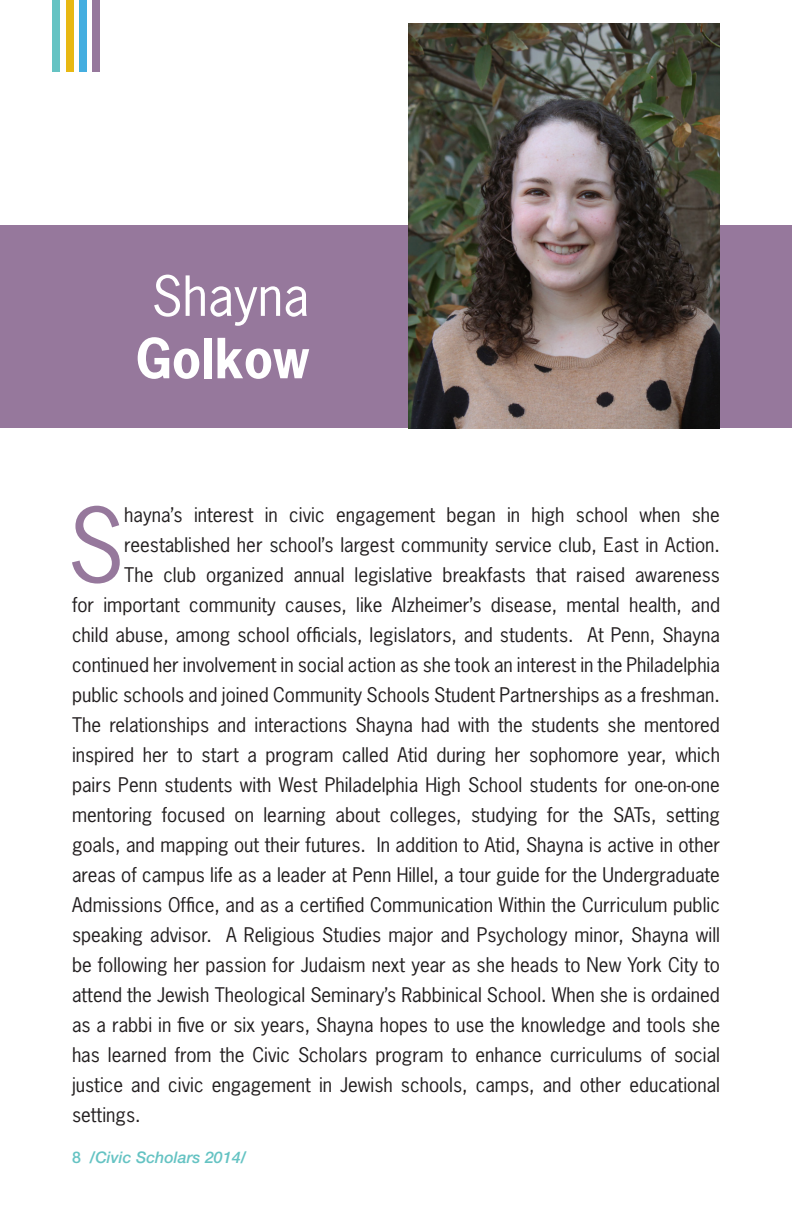
<style>
.page{position:relative;width:792px;height:1224px;background:#fff}
.page>*{position:absolute;margin:0;border:0;box-sizing:border-box;transform-origin:0 0}
.t1{font:96.2px "News Gothic Std";color:#96789c}
.t2{font:52px "News Gothic Std";color:#fff}
.t3{font:700 52px "News Gothic Std";color:#fff}
.t4{font:19px "News Gothic Std";color:#231f20}
.t5{font:italic 500 16px "Helvetica Neue LT Std";color:#65c3c3}
.s1{font-style:normal}
</style>
<div class="page">
<div style="left:0;top:226px;width:792px;height:202px;background:#96789c"></div>
<div style="left:53px;top:0;width:7px;height:72px;background:#65c3c3"></div>
<div style="left:66px;top:0;width:7px;height:72px;background:#e8b813"></div>
<div style="left:79px;top:0;width:8px;height:72px;background:#44aee0"></div>
<div style="left:93px;top:0;width:7px;height:72px;background:#96789c"></div>
<img style="left:408px;top:23px;width:312px;height:405px">
<p class="t2" style="left:152px;top:263px;width:159px">Shayna</p>
<p class="t3" style="left:136px;top:324px;width:175px">Golkow</p>
<p class="t1" style="left:67px;top:484px;width:58px">S</p>
<p class="t4" style="left:124px;top:503px;width:597px">hayna’s interest in civic engagement began in high school when she</p>
<p class="t4" style="left:124px;top:533px;width:597px">reestablished her school’s largest community service club, East in Action.</p>
<p class="t4" style="left:124px;top:563px;width:597px">The club organized annual legislative breakfasts that raised awareness</p>
<p class="t4" style="left:72px;top:593px;width:650px">for important community causes, like Alzheimer’s disease, mental health, and</p>
<p class="t4" style="left:72px;top:623px;width:649px">child abuse, among school officials, legislators, and students. At Penn, Shayna</p>
<p class="t4" style="left:72px;top:653px;width:650px">continued her involvement in social action as she took an interest in the Philadelphia</p>
<p class="t4" style="left:72px;top:683px;width:649px">public schools and joined Community Schools Student Partnerships as a freshman.</p>
<p class="t4" style="left:72px;top:713px;width:650px">The relationships and interactions Shayna had with the students she mentored</p>
<p class="t4" style="left:72px;top:743px;width:650px">inspired her to start a program called Atid during her sophomore year, which</p>
<p class="t4" style="left:72px;top:773px;width:650px">pairs Penn students with West Philadelphia High School students for one-on-one</p>
<p class="t4" style="left:72px;top:803px;width:650px">mentoring focused on learning about colleges, studying for the SATs, setting</p>
<p class="t4" style="left:72px;top:833px;width:650px">goals, and mapping out their futures. In addition to Atid, Shayna is active in other</p>
<p class="t4" style="left:72px;top:863px;width:650px">areas of campus life as a leader at Penn Hillel, a tour guide for the Undergraduate</p>
<p class="t4" style="left:72px;top:893px;width:649px">Admissions Office, and as a certified Communication Within the Curriculum public</p>
<p class="t4" style="left:72px;top:923px;width:650px">speaking advisor. A Religious Studies major and Psychology minor, Shayna will</p>
<p class="t4" style="left:72px;top:953px;width:650px">be following her passion for Judaism next year as she heads to New York City to</p>
<p class="t4" style="left:72px;top:983px;width:649px">attend the Jewish Theological Seminary’s Rabbinical School. When she is ordained</p>
<p class="t4" style="left:72px;top:1013px;width:650px">as a rabbi in five or six years, Shayna hopes to use the knowledge and tools she</p>
<p class="t4" style="left:72px;top:1043px;width:650px">has learned from the Civic Scholars program to enhance curriculums of social</p>
<p class="t4" style="left:72px;top:1073px;width:650px">justice and civic engagement in Jewish schools, camps, and other educational</p>
<p class="t4" style="left:72px;top:1103px;width:70px">settings.</p>
<p class="t5" style="left:72px;top:1148px;width:176px"><span class="s1">8</span> /Civic Scholars 2014/</p>
</div>
